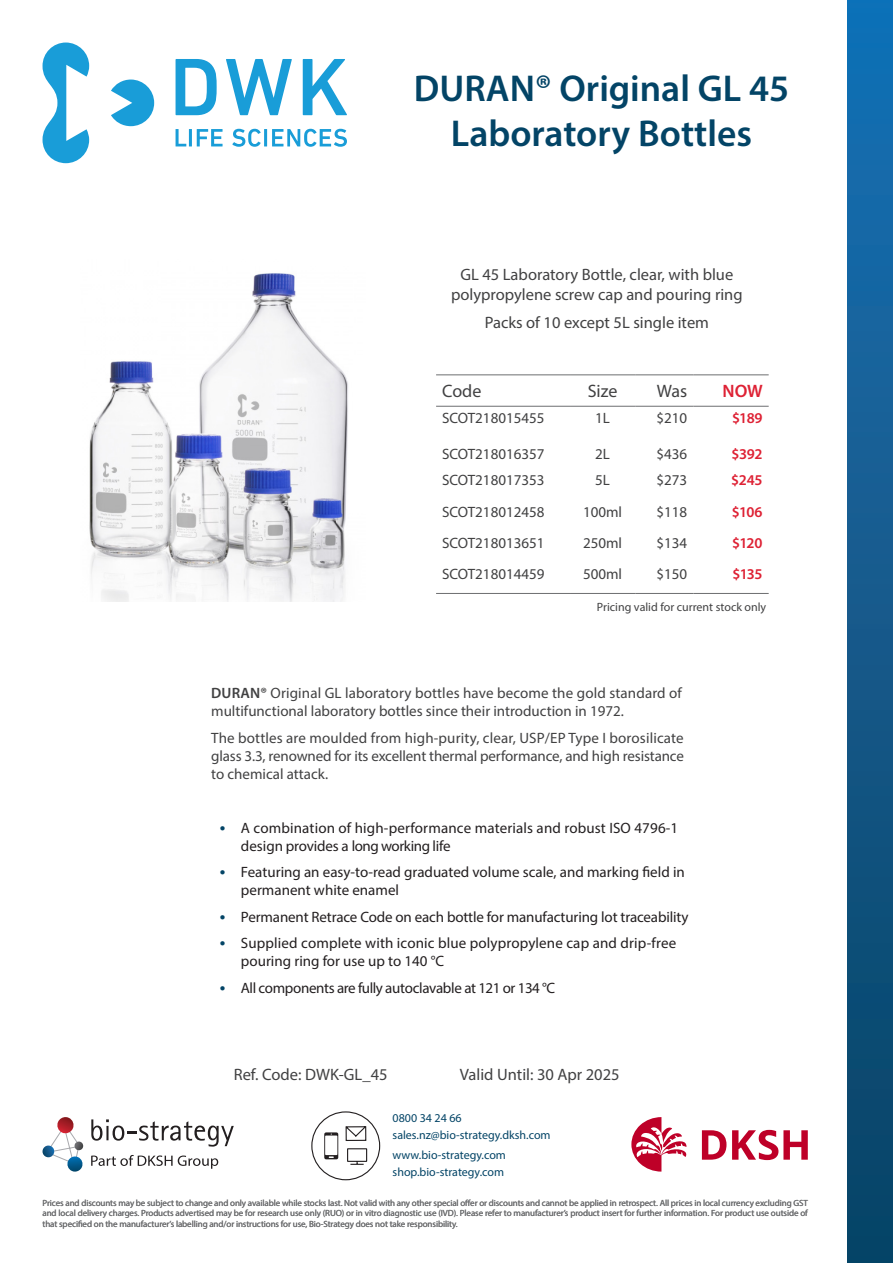
<style>
.page{position:relative;width:893px;height:1263px;background:#fff}
.page>*{position:absolute;margin:0;border:0;box-sizing:border-box;transform-origin:0 0}
.t1{font:600 37.5px/45px "Myriad Pro";color:#034466;text-align:center}
.t2{font:18px "Myriad Pro";color:#414142}
.t3{font:600 18px "Myriad Pro";color:#de2134}
.Valid___Ref{font:16.5px/19.8px "Myriad Pro";color:#414142;text-align:center}
.t4{font:15px/18px "Myriad Pro";color:#414142}
.t5{font:15px/18px "Myriad Pro";color:#231f20}
.t6{font:15px "Myriad Pro";letter-spacing:-.025em;color:#231f20}
.t7{font:600 15px "Myriad Pro";letter-spacing:-.02em;color:#de2134}
.t8{font:12px "Myriad Pro";color:#034466}
.t9{font:12px "Myriad Pro";color:#414142}
.T_C_s_back_page{font:9px/10.8px "Myriad Pro";letter-spacing:-.01em;color:#6d6e70;text-align:justify}
.s1{font-weight:600}
.s2{font-weight:600;font-size:18px;color:#034466}
</style>
<div class="page">
<svg style="left:345px;top:1126px;width:23px;height:39px"></svg>
<svg style="left:324px;top:1132px;width:14px;height:27px"></svg>
<div style="left:311px;top:1111px;width:69px;height:69px;border:1px solid #231f20;border-radius:50%"></div>
<svg style="left:43px;top:43px;width:111px;height:120px"></svg>
<svg style="left:176px;top:129px;width:10px;height:17px"></svg>
<hr style="left:189px;top:129px;width:3px;height:17px;background:#199dd8">
<svg style="left:197px;top:129px;width:26px;height:17px"></svg>
<svg style="left:232px;top:129px;width:29px;height:18px"></svg>
<hr style="left:264px;top:129px;width:3px;height:17px;background:#199dd8">
<svg style="left:272px;top:129px;width:75px;height:18px"></svg>
<svg style="left:176px;top:59px;width:41px;height:56px"></svg>
<svg style="left:226px;top:59px;width:66px;height:56px"></svg>
<svg style="left:303px;top:59px;width:44px;height:56px"></svg>
<img style="left:89px;top:273px;width:259px;height:328px">
<hr style="left:436px;top:593px;width:134px;height:1px;background:#6d6e70">
<hr style="left:570px;top:593px;width:65px;height:1px;background:#6d6e70">
<hr style="left:635px;top:593px;width:58px;height:1px;background:#6d6e70">
<hr style="left:693px;top:593px;width:76px;height:1px;background:#6d6e70">
<hr style="left:436px;top:374px;width:134px;height:1px;background:#6d6e70">
<hr style="left:570px;top:374px;width:65px;height:1px;background:#6d6e70">
<hr style="left:635px;top:374px;width:58px;height:1px;background:#6d6e70">
<hr style="left:693px;top:374px;width:76px;height:1px;background:#6d6e70">
<hr style="left:436px;top:406px;width:134px;height:1px;background:#6d6e70">
<hr style="left:570px;top:406px;width:65px;height:1px;background:#6d6e70">
<hr style="left:635px;top:406px;width:58px;height:1px;background:#6d6e70">
<hr style="left:693px;top:406px;width:76px;height:1px;background:#6d6e70">
<div style="left:847px;top:0;width:46px;height:1263px;background:linear-gradient(to bottom,#1870b5,#0b4364)"></div>
<svg style="left:91px;top:1155px;width:127px;height:14px"></svg>
<svg style="left:43px;top:1117px;width:41px;height:54px"></svg>
<svg style="left:91px;top:1119px;width:143px;height:27px"></svg>
<svg style="left:732px;top:1130px;width:76px;height:30px"></svg>
<svg style="left:702px;top:1130px;width:24px;height:30px"></svg>
<svg style="left:631px;top:1117px;width:56px;height:54px"></svg>
<p class="t1" style="left:414px;top:65px;width:377px">DURAN® Original GL 45<br>Laboratory Bottles</p>
<p class="Valid___Ref" style="left:451px;top:265px;width:293px">GL 45 Laboratory Bottle, clear, with blue polypropylene screw cap and pouring ring</p>
<p class="Valid___Ref" style="left:485px;top:313px;width:226px">Packs of 10 except 5L single item</p>
<p class="t2" style="left:442px;top:380px;width:41px">Code</p>
<p class="t2" style="left:588px;top:380px;width:31px">Size</p>
<p class="t2" style="left:657px;top:380px;width:32px">Was</p>
<p class="t3" style="left:722px;top:380px;width:42px">NOW</p>
<p class="t4" style="left:442px;top:409px;width:104px">SCOT218015455</p>
<p class="t4" style="left:595px;top:409px;width:16px">1L</p>
<p class="t4" style="left:656px;top:409px;width:32px">$210</p>
<p class="t7" style="left:732px;top:409px;width:32px">$189</p>
<p class="t4" style="left:442px;top:444px;width:104px">SCOT218016357</p>
<p class="t4" style="left:595px;top:444px;width:16px">2L</p>
<p class="t4" style="left:656px;top:444px;width:32px">$436</p>
<p class="t7" style="left:731px;top:444px;width:33px">$392</p>
<p class="t4" style="left:442px;top:471px;width:104px">SCOT218017353</p>
<p class="t4" style="left:595px;top:471px;width:16px">5L</p>
<p class="t4" style="left:656px;top:471px;width:32px">$273</p>
<p class="t7" style="left:731px;top:471px;width:33px">$245</p>
<p class="t4" style="left:442px;top:502px;width:104px">SCOT218012458</p>
<p class="t4" style="left:583px;top:502px;width:41px">100ml</p>
<p class="t4" style="left:656px;top:502px;width:32px">$118</p>
<p class="t7" style="left:732px;top:502px;width:32px">$106</p>
<p class="t4" style="left:442px;top:534px;width:104px">SCOT218013651</p>
<p class="t4" style="left:583px;top:534px;width:41px">250ml</p>
<p class="t4" style="left:656px;top:534px;width:32px">$134</p>
<p class="t7" style="left:732px;top:533px;width:32px">$120</p>
<p class="t4" style="left:442px;top:565px;width:104px">SCOT218014459</p>
<p class="t4" style="left:583px;top:565px;width:41px">500ml</p>
<p class="t4" style="left:656px;top:565px;width:32px">$150</p>
<p class="t7" style="left:732px;top:565px;width:32px">$135</p>
<p class="t9" style="left:597px;top:599px;width:171px">Pricing valid for current stock only</p>
<p class="t4" style="left:211px;top:684px;width:472px"><span class="s1">DURAN®</span> Original GL laboratory bottles have become the gold standard of multifunctional laboratory bottles since their introduction in 1972.</p>
<p class="t4" style="left:211px;top:728px;width:474px;text-align:justify">The bottles are moulded from high-purity, clear, USP/EP Type I borosilicate glass 3.3, renowned for its excellent thermal performance, and high resistance to chemical attack.</p>
<p class="t5" style="left:241px;top:818px;width:439px;text-indent:-21px"><span class="s2">•</span> A combination of high-performance materials and robust ISO 4796-1 design provides a long working life</p>
<p class="t5" style="left:241px;top:863px;width:445px;text-indent:-21px"><span class="s2">•</span> Featuring an easy-to-read graduated volume scale, and marking field in permanent white enamel</p>
<p class="t5" style="left:220px;top:907px;width:470px"><span class="s2">•</span> Permanent Retrace Code on each bottle for manufacturing lot traceability</p>
<p class="t5" style="left:241px;top:934px;width:437px;text-indent:-21px"><span class="s2">•</span> Supplied complete with iconic blue polypropylene cap and drip-free pouring ring for use up to 140 °C</p>
<p class="t6" style="left:220px;top:978px;width:337px"><span class="s2">•</span> All components are fully autoclavable at 121 or 134 °C</p>
<p class="Valid___Ref" style="left:234px;top:1064px;width:155px">Ref. Code: DWK-GL_45</p>
<p class="Valid___Ref" style="left:460px;top:1064px;width:161px">Valid Until: 30 Apr 2025</p>
<p class="t8" style="left:393px;top:1111px;width:71px">0800 34 24 66</p>
<p class="t8" style="left:393px;top:1128px;width:160px">sales.nz@bio-strategy.dksh.com</p>
<p class="t8" style="left:393px;top:1147px;width:115px">www.bio-strategy.com</p>
<p class="t8" style="left:393px;top:1165px;width:113px">shop.bio-strategy.com</p>
<p class="T_C_s_back_page" style="left:43px;top:1197px;width:767px">Prices and discounts may be subject to change and only available while stocks last. Not valid with any other special offer or discounts and cannot be applied in retrospect. All prices in local currency excluding GST and local delivery charges. Products advertised may be for research use only (RUO) or in vitro diagnostic use (IVD). Please refer to manufacturer’s product insert for further information. For product use outside of that specified on the manufacturer’s labelling and/or instructions for use, Bio-Strategy does not take responsibility.</p>
<p class="T_C_s_back_page" style="left:465px;top:1197px;width:4px">f</p>
</div>
